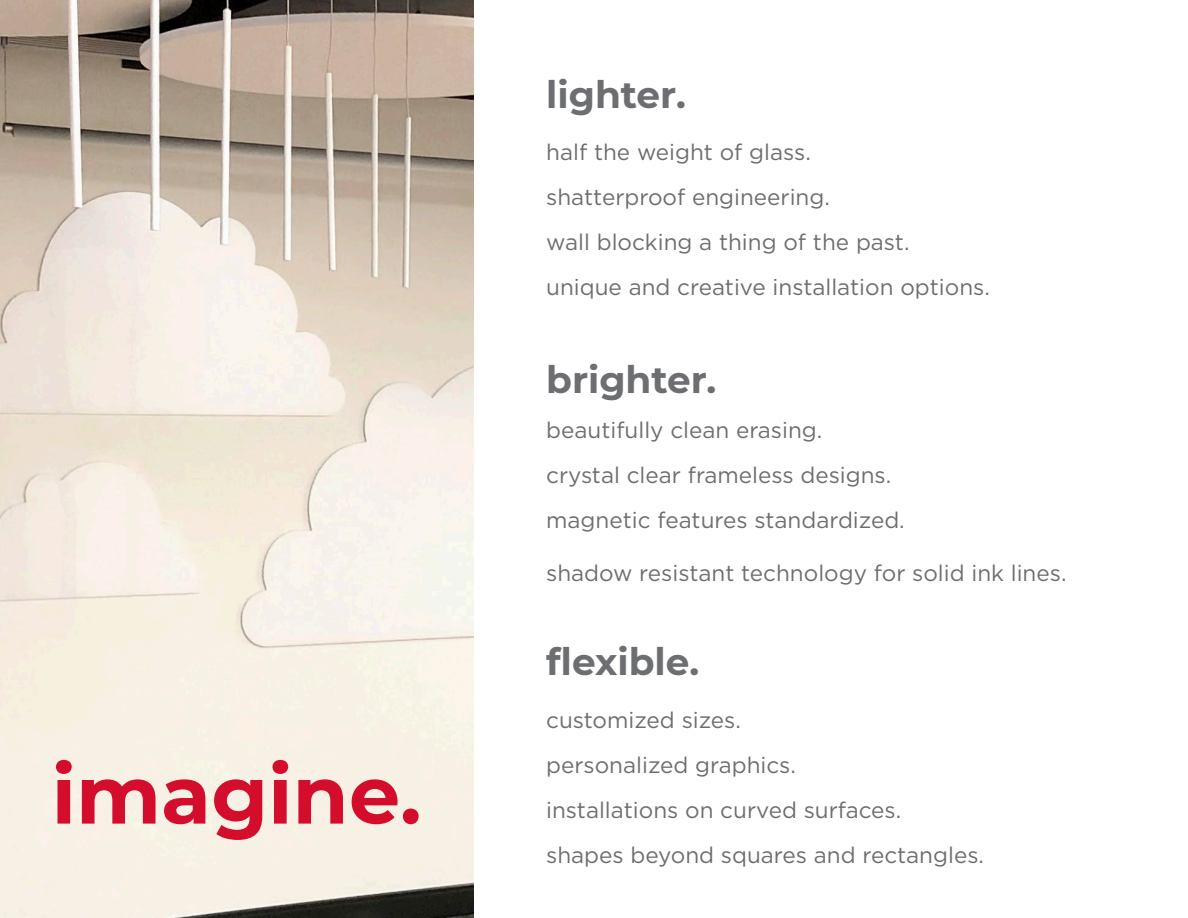
<style>
.page{position:relative;width:1188px;height:918px;background:#fff}
.page>*{position:absolute;margin:0;border:0;box-sizing:border-box;transform-origin:0 0}
.t1{font:700 81px "Montserrat";color:#d30d2b}
.t2{font:700 37.5px "Montserrat";color:#6d6e71}
.t3{font:22.5px "Gotham";color:#6d6e71}
</style>
<div class="page">
<img style="left:0;top:0;width:473px;height:917px">
<p class="t1" style="left:52px;top:736px;width:371px">imagine.</p>
<p class="t2" style="left:546px;top:67px;width:141px">lighter.</p>
<p class="t3" style="left:546px;top:138px;width:266px">half the weight of glass.</p>
<p class="t3" style="left:546px;top:183px;width:285px">shatterproof engineering.</p>
<p class="t3" style="left:546px;top:228px;width:365px">wall blocking a thing of the past.</p>
<p class="t3" style="left:546px;top:273px;width:445px">unique and creative installation options.</p>
<p class="t2" style="left:546px;top:353px;width:172px">brighter.</p>
<p class="t3" style="left:546px;top:416px;width:278px">beautifully clean erasing.</p>
<p class="t3" style="left:546px;top:461px;width:347px">crystal clear frameless designs.</p>
<p class="t3" style="left:546px;top:506px;width:360px">magnetic features standardized.</p>
<p class="t3" style="left:546px;top:558px;width:522px">shadow resistant technology for solid ink lines.</p>
<p class="t2" style="left:546px;top:635px;width:155px">flexible.</p>
<p class="t3" style="left:546px;top:705px;width:196px">customized sizes.</p>
<p class="t3" style="left:546px;top:750px;width:251px">personalized graphics.</p>
<p class="t3" style="left:546px;top:795px;width:357px">installations on curved surfaces.</p>
<p class="t3" style="left:546px;top:840px;width:439px">shapes beyond squares and rectangles.</p>
</div>
